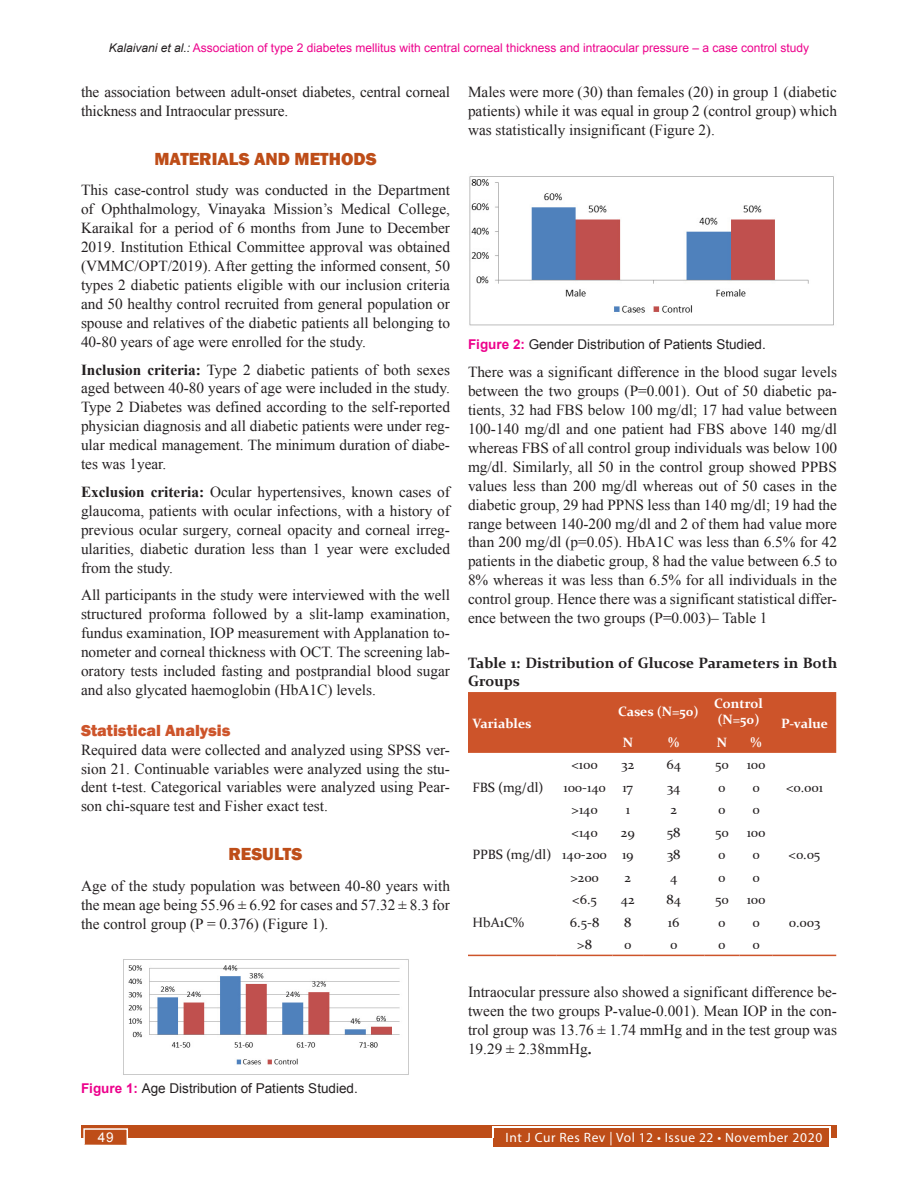
<style>
.page{position:relative;width:918px;height:1188px;background:#fff}
.page>*{position:absolute;margin:0;border:0;box-sizing:border-box;transform-origin:0 0}
.Head_1_copy_2{font:800 18px "Franklin Gothic";color:#be4d18}
.Head_2{font:800 16.5px "Franklin Gothic";color:#cd542a}
.Text{font:15.3px/18.9px "Times New Roman";color:#231f20;text-align:justify}
.Table_caption{font:700 15px/18px "Constantia";color:#231f20}
.Table_text{font:13.5px "Constantia";color:#231f20}
.Figure_caption{font:13.5px "Arial";color:#231f20}
.Table_text-2{font:700 13.5px/16.2px "Constantia";color:#fff}
.t1{font:13.5px "Myriad Pro";letter-spacing:.04em;color:#fff}
.t2{font:13.5px "Arial";color:#fff}
.t3{font:12px "Arial";color:#ed028c}
.s1{font-style:italic;color:#231f20}
.s2{font-weight:700}
.s3{font-weight:700;color:#ed028c}
</style>
<div class="page">
<div style="left:81px;top:1125px;width:756px;height:13px;background:#be4d18"></div>
<div style="left:494px;top:1128px;width:335px;height:19px;background:#be4d18"></div>
<hr style="left:492px;top:1127px;width:338px;height:1px;background:#fff">
<svg style="left:492px;top:1128px;width:2px;height:10px"></svg>
<svg style="left:829px;top:1127px;width:2px;height:11px"></svg>
<div style="left:83px;top:1128px;width:45px;height:18px;background:#be4d18;border:2px solid #fff"></div>
<img style="left:123px;top:959px;width:286px;height:116px">
<img style="left:469px;top:176px;width:365px;height:150px">
<div style="left:468px;top:692px;width:368px;height:61px;background:#cd542a"></div>
<hr style="left:557px;top:955px;width:56px;height:1px;background:#cd542a">
<hr style="left:613px;top:955px;width:30px;height:1px;background:#cd542a">
<hr style="left:643px;top:955px;width:61px;height:1px;background:#cd542a">
<hr style="left:704px;top:955px;width:35px;height:1px;background:#cd542a">
<hr style="left:739px;top:955px;width:34px;height:1px;background:#cd542a">
<hr style="left:773px;top:955px;width:63px;height:1px;background:#cd542a">
<hr style="left:468px;top:955px;width:89px;height:1px;background:#cd542a">
<p class="t3" style="left:109px;top:40px;width:702px"><span class="s1">Kalaivani et al.:</span> Association of type 2 diabetes mellitus with central corneal thickness and intraocular pressure – a case control study</p>
<p class="Text" style="left:81px;top:82px;width:371px">the association between adult-onset diabetes, central corneal thickness and Intraocular pressure.</p>
<p class="Head_1_copy_2" style="left:154px;top:147px;width:224px">MATERIALS AND METHODS</p>
<p class="Text" style="left:81px;top:181px;width:371px">This case-control study was conducted in the Department of Ophthalmology, Vinayaka Mission’s Medical College, Karaikal for a period of 6 months from June to December 2019. Institution Ethical Committee approval was obtained (VMMC/OPT/2019). After getting the informed consent, 50 types 2 diabetic patients eligible with our inclusion criteria and 50 healthy control recruited from general population or spouse and relatives of the diabetic patients all belonging to 40-80 years of age were enrolled for the study.</p>
<p class="Text" style="left:81px;top:360px;width:371px"><span class="s2">Inclusion criteria:</span> Type 2 diabetic patients of both sexes aged between 40-80 years of age were included in the study.<br>Type 2 Diabetes was defined according to the self-reported physician diagnosis and all diabetic patients were under reg&shy;ular medical management. The minimum duration of diabe&shy;tes was 1year.</p>
<p class="Text" style="left:81px;top:482px;width:371px"><span class="s2">Exclusion criteria:</span> Ocular hypertensives, known cases of glaucoma, patients with ocular infections, with a history of previous ocular surgery, corneal opacity and corneal irreg&shy;ularities, diabetic duration less than 1 year were excluded from the study.</p>
<p class="Text" style="left:81px;top:586px;width:371px">All participants in the study were interviewed with the well structured proforma followed by a slit-lamp examination, fundus examination, IOP measurement with Applanation to&shy;nometer and corneal thickness with OCT. The screening lab&shy;oratory tests included fasting and postprandial blood sugar and also glycated haemoglobin (HbA1C) levels.</p>
<p class="Head_2" style="left:81px;top:719px;width:151px">Statistical Analysis</p>
<p class="Text" style="left:81px;top:740px;width:370px">Required data were collected and analyzed using SPSS ver&shy;sion 21. Continuable variables were analyzed using the stu&shy;dent t-test. Categorical variables were analyzed using Pear&shy;son chi-square test and Fisher exact test.</p>
<p class="Head_1_copy_2" style="left:228px;top:842px;width:76px">RESULTS</p>
<p class="Text" style="left:81px;top:876px;width:371px">Age of the study population was between 40-80 years with the mean age being 55.96 ± 6.92 for cases and 57.32 ± 8.3 for the control group (P = 0.376) (Figure 1).</p>
<p class="Figure_caption" style="left:81px;top:1079px;width:278px"><span class="s3">Figure 1:</span> Age Distribution of Patients Studied.</p>
<p class="t2" style="left:98px;top:1129px;width:17px">49</p>
<p class="Text" style="left:468px;top:82px;width:371px">Males were more (30) than females (20) in group 1 (diabetic patients) while it was equal in group 2 (control group) which was statistically insignificant (Figure 2).</p>
<p class="Figure_caption" style="left:468px;top:336px;width:299px"><span class="s3">Figure 2:</span> Gender Distribution of Patients Studied.</p>
<p class="Text" style="left:468px;top:363px;width:371px">There was a significant difference in the blood sugar levels between the two groups (P=0.001). Out of 50 diabetic pa&shy;tients, 32 had FBS below 100 mg/dl; 17 had value between 100-140 mg/dl and one patient had FBS above 140 mg/dl whereas FBS of all control group individuals was below 100 mg/dl. Similarly, all 50 in the control group showed PPBS values less than 200 mg/dl whereas out of 50 cases in the diabetic group, 29 had PPNS less than 140 mg/dl; 19 had the range between 140-200 mg/dl and 2 of them had value more than 200 mg/dl (p=0.05). HbA1C was less than 6.5% for 42 patients in the diabetic group, 8 had the value between 6.5 to 8% whereas it was less than 6.5% for all individuals in the control group. Hence there was a significant statistical differ&shy;ence between the two groups (P=0.003)– Table 1</p>
<p class="Table_caption" style="left:468px;top:653px;width:371px">Table 1: Distribution of Glucose Parameters in Both<br>Groups</p>
<p class="Table_text-2" style="left:473px;top:714px;width:60px">Variables</p>
<p class="Table_text-2" style="left:618px;top:703px;width:82px">Cases (N=50)</p>
<p class="Table_text-2" style="left:714px;top:695px;width:50px">Control (N=50)</p>
<p class="Table_text-2" style="left:781px;top:714px;width:49px">P-value</p>
<p class="Table_text" style="left:473px;top:778px;width:73px">FBS (mg/dl)</p>
<p class="Table_text" style="left:473px;top:845px;width:80px">PPBS (mg/dl)</p>
<p class="Table_text-2" style="left:623px;top:733px;width:12px">N</p>
<p class="Table_text-2" style="left:668px;top:733px;width:13px">%</p>
<p class="Table_text-2" style="left:717px;top:733px;width:12px">N</p>
<p class="Table_text-2" style="left:751px;top:733px;width:13px">%</p>
<p class="Table_text" style="left:572px;top:755px;width:28px">&lt;100</p>
<p class="Table_text" style="left:621px;top:755px;width:14px">32</p>
<p class="Table_text" style="left:667px;top:755px;width:16px">64</p>
<p class="Table_text" style="left:715px;top:755px;width:15px">50</p>
<p class="Table_text" style="left:747px;top:755px;width:20px">100</p>
<p class="Table_text" style="left:563px;top:778px;width:44px">100-140</p>
<p class="Table_text" style="left:623px;top:778px;width:12px">17</p>
<p class="Table_text" style="left:667px;top:778px;width:15px">34</p>
<p class="Table_text" style="left:718px;top:778px;width:9px">0</p>
<p class="Table_text" style="left:752px;top:778px;width:9px">0</p>
<p class="Table_text" style="left:786px;top:778px;width:38px">&lt;0.001</p>
<p class="Table_text" style="left:572px;top:800px;width:28px">&gt;140</p>
<p class="Table_text" style="left:626px;top:800px;width:6px">1</p>
<p class="Table_text" style="left:670px;top:800px;width:8px">2</p>
<p class="Table_text" style="left:718px;top:800px;width:9px">0</p>
<p class="Table_text" style="left:752px;top:800px;width:9px">0</p>
<p class="Table_text" style="left:572px;top:823px;width:28px">&lt;140</p>
<p class="Table_text" style="left:621px;top:823px;width:15px">29</p>
<p class="Table_text" style="left:667px;top:823px;width:15px">58</p>
<p class="Table_text" style="left:715px;top:823px;width:15px">50</p>
<p class="Table_text" style="left:747px;top:823px;width:20px">100</p>
<p class="Table_text" style="left:562px;top:845px;width:46px">140-200</p>
<p class="Table_text" style="left:622px;top:845px;width:13px">19</p>
<p class="Table_text" style="left:667px;top:845px;width:15px">38</p>
<p class="Table_text" style="left:718px;top:845px;width:9px">0</p>
<p class="Table_text" style="left:752px;top:845px;width:9px">0</p>
<p class="Table_text" style="left:789px;top:845px;width:33px">&lt;0.05</p>
<p class="Table_text" style="left:570px;top:868px;width:30px">&gt;200</p>
<p class="Table_text" style="left:625px;top:868px;width:8px">2</p>
<p class="Table_text" style="left:670px;top:868px;width:9px">4</p>
<p class="Table_text" style="left:718px;top:868px;width:9px">0</p>
<p class="Table_text" style="left:752px;top:868px;width:9px">0</p>
<p class="Table_text" style="left:572px;top:890px;width:26px">&lt;6.5</p>
<p class="Table_text" style="left:621px;top:890px;width:15px">42</p>
<p class="Table_text" style="left:667px;top:890px;width:16px">84</p>
<p class="Table_text" style="left:715px;top:890px;width:15px">50</p>
<p class="Table_text" style="left:747px;top:890px;width:20px">100</p>
<p class="Table_text" style="left:570px;top:913px;width:31px">6.5-8</p>
<p class="Table_text" style="left:624px;top:913px;width:9px">8</p>
<p class="Table_text" style="left:668px;top:913px;width:13px">16</p>
<p class="Table_text" style="left:718px;top:913px;width:9px">0</p>
<p class="Table_text" style="left:752px;top:913px;width:9px">0</p>
<p class="Table_text" style="left:789px;top:913px;width:33px">0.003</p>
<p class="Table_text" style="left:577px;top:935px;width:16px">&gt;8</p>
<p class="Table_text" style="left:624px;top:935px;width:9px">0</p>
<p class="Table_text" style="left:670px;top:935px;width:9px">0</p>
<p class="Table_text" style="left:718px;top:935px;width:9px">0</p>
<p class="Table_text" style="left:752px;top:935px;width:9px">0</p>
<p class="Text" style="left:468px;top:982px;width:371px">Intraocular pressure also showed a significant difference be&shy;tween the two groups P-value-0.001). Mean IOP in the con&shy;trol group was 13.76 ± 1.74 mmHg and in the test group was 19.29 ± 2.38mmHg<span class="s2">.</span></p>
<p class="Table_text" style="left:473px;top:913px;width:53px">HbA1C%</p>
<p class="t1" style="left:506px;top:1129px;width:318px">Int J Cur Res Rev | Vol 12 • Issue 22 • November 2020</p>
</div>
